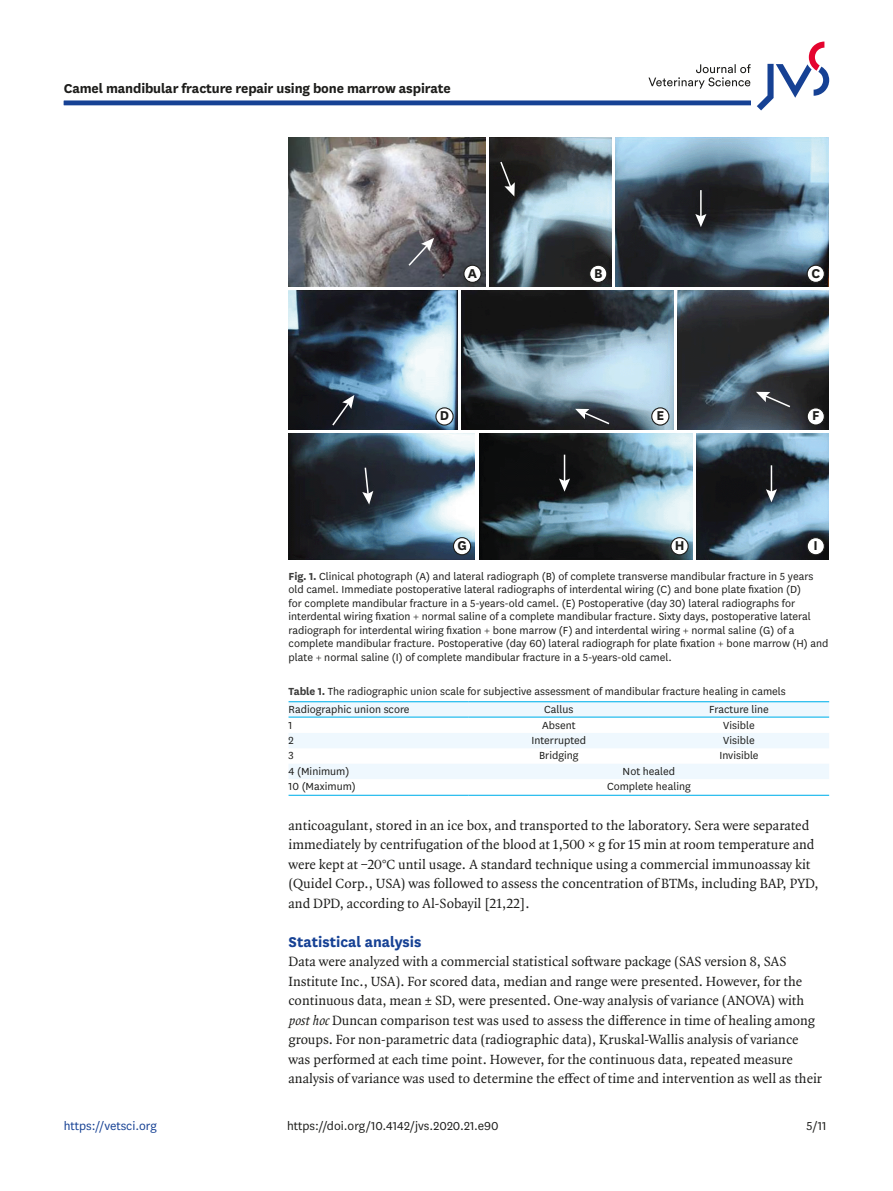
<style>
.page{position:relative;width:893px;height:1191px;background:#fff}
.page>*{position:absolute;margin:0;border:0;box-sizing:border-box;transform-origin:0 0}
.body_title2{font:700 16.5px "National";color:#164194}
.alt-title-type{font:700 15px "National";letter-spacing:-.01em;color:#1d1d1b}
.body_p_first{font:14.25px/19.5px "Quadraat OT";color:#1d1d1b}
.doi_running_footer{font:13.5px "National";color:#1d1d1b}
.t1{font:13.5px "National";color:#164194}
.fig_caption{font:12px/13.5px "National";color:#1d1d1b}
.tbody_entry{font:12px "National";color:#1d1d1b}
.table-wrap_caption{font:12px "National";color:#1d1d1b}
.thead_entry{font:12px "National";color:#1d1d1b}
.s1{font-weight:700;color:#3d3d3c}
.s2{font-style:italic}
</style>
<div class="page">
<hr style="left:64px;top:101px;width:687px;height:4px;background:#164194">
<svg style="left:757px;top:42px;width:72px;height:68px"></svg>
<svg style="left:648px;top:64px;width:103px;height:25px"></svg>
<img style="left:289px;top:137px;width:196px;height:150px">
<img style="left:490px;top:137px;width:121px;height:150px">
<img style="left:615px;top:137px;width:214px;height:150px">
<img style="left:289px;top:291px;width:168px;height:138px">
<img style="left:462px;top:291px;width:211px;height:138px">
<img style="left:677px;top:291px;width:152px;height:138px">
<img style="left:289px;top:433px;width:186px;height:126px">
<img style="left:479px;top:433px;width:213px;height:126px">
<img style="left:697px;top:433px;width:132px;height:126px">
<div style="left:464px;top:265px;width:17px;height:17px;background:#fff;border-radius:50%"></div>
<div style="left:463px;top:265px;width:19px;height:18px;border:1px solid #1d1d1b;border-radius:50%"></div>
<div style="left:590px;top:265px;width:17px;height:17px;background:#fff;border-radius:50%"></div>
<div style="left:589px;top:265px;width:18px;height:18px;border:1px solid #1d1d1b;border-radius:50%"></div>
<div style="left:807px;top:265px;width:17px;height:17px;background:#fff;border-radius:50%"></div>
<div style="left:807px;top:265px;width:18px;height:18px;border:1px solid #1d1d1b;border-radius:50%"></div>
<div style="left:436px;top:408px;width:17px;height:17px;background:#fff;border-radius:50%"></div>
<div style="left:435px;top:407px;width:19px;height:18px;border:1px solid #1d1d1b;border-radius:50%"></div>
<div style="left:652px;top:408px;width:17px;height:17px;background:#fff;border-radius:50%"></div>
<div style="left:651px;top:407px;width:18px;height:18px;border:1px solid #1d1d1b;border-radius:50%"></div>
<div style="left:807px;top:408px;width:17px;height:17px;background:#fff;border-radius:50%"></div>
<div style="left:807px;top:407px;width:18px;height:18px;border:1px solid #1d1d1b;border-radius:50%"></div>
<div style="left:453px;top:537px;width:18px;height:18px;background:#fff;border-radius:50%"></div>
<div style="left:453px;top:537px;width:18px;height:18px;border:1px solid #1d1d1b;border-radius:50%"></div>
<div style="left:671px;top:537px;width:17px;height:18px;background:#fff;border-radius:50%"></div>
<div style="left:670px;top:537px;width:19px;height:18px;border:1px solid #1d1d1b;border-radius:50%"></div>
<div style="left:807px;top:537px;width:17px;height:18px;background:#fff;border-radius:50%"></div>
<div style="left:807px;top:537px;width:18px;height:18px;border:1px solid #1d1d1b;border-radius:50%"></div>
<svg style="left:407px;top:238px;width:27px;height:29px"></svg>
<svg style="left:331px;top:395px;width:23px;height:32px"></svg>
<svg style="left:575px;top:409px;width:36px;height:16px"></svg>
<svg style="left:756px;top:392px;width:36px;height:16px"></svg>
<hr style="left:700px;top:190px;width:2px;height:28px;background:#fff">
<svg style="left:695px;top:214px;width:11px;height:13px"></svg>
<svg style="left:766px;top:465px;width:11px;height:37px"></svg>
<svg style="left:559px;top:454px;width:11px;height:37px"></svg>
<svg style="left:362px;top:466px;width:11px;height:38px"></svg>
<svg style="left:499px;top:160px;width:16px;height:36px"></svg>
<svg style="left:289px;top:702px;width:540px;height:77px"></svg>
<hr style="left:289px;top:701px;width:180px;height:1px;background:#00b1eb">
<hr style="left:469px;top:701px;width:180px;height:1px;background:#00b1eb">
<hr style="left:649px;top:701px;width:180px;height:1px;background:#00b1eb">
<hr style="left:289px;top:716px;width:180px;height:1px;background:#00b1eb">
<hr style="left:469px;top:716px;width:180px;height:1px;background:#00b1eb">
<hr style="left:649px;top:716px;width:180px;height:1px;background:#00b1eb">
<hr style="left:289px;top:794px;width:180px;height:2px;background:#00b1eb">
<hr style="left:469px;top:794px;width:180px;height:2px;background:#00b1eb">
<hr style="left:649px;top:794px;width:180px;height:2px;background:#00b1eb">
<p class="alt-title-type" style="left:64px;top:77px;width:388px">Camel mandibular fracture repair using bone marrow aspirate</p>
<p class="alt-title-type" style="left:468px;top:263px;width:11px">A</p>
<p class="alt-title-type" style="left:594px;top:263px;width:10px">B</p>
<p class="alt-title-type" style="left:811px;top:263px;width:10px">C</p>
<p class="alt-title-type" style="left:440px;top:405px;width:11px">D</p>
<p class="alt-title-type" style="left:656px;top:405px;width:9px">E</p>
<p class="alt-title-type" style="left:812px;top:405px;width:9px">F</p>
<p class="alt-title-type" style="left:457px;top:535px;width:11px">G</p>
<p class="alt-title-type" style="left:675px;top:535px;width:11px">H</p>
<p class="alt-title-type" style="left:814px;top:535px;width:6px">I</p>
<p class="fig_caption" style="left:289px;top:569px;width:541px"><span class="s1">Fig. 1.</span> Clinical photograph (A) and lateral radiograph (B) of complete transverse mandibular fracture in 5 years old camel. Immediate postoperative lateral radiographs of interdental wiring (C) and bone plate fixation (D)<br>for complete mandibular fracture in a 5-years-old camel. (E) Postoperative (day 30) lateral radiographs for interdental wiring fixation + normal saline of a complete mandibular fracture. Sixty days, postoperative lateral radiograph for interdental wiring fixation + bone marrow (F) and interdental wiring + normal saline (G) of a complete mandibular fracture. Postoperative (day 60) lateral radiograph for plate fixation + bone marrow (H) and plate + normal saline (I) of complete mandibular fracture in a 5-years-old camel.</p>
<p class="table-wrap_caption" style="left:289px;top:683px;width:499px"><span class="s1">Table 1.</span> The radiographic union scale for subjective assessment of mandibular fracture healing in camels</p>
<p class="thead_entry" style="left:289px;top:701px;width:123px">Radiographic union score</p>
<p class="thead_entry" style="left:544px;top:701px;width:31px">Callus</p>
<p class="thead_entry" style="left:709px;top:701px;width:61px">Fracture line</p>
<p class="tbody_entry" style="left:289px;top:717px;width:5px">1</p>
<p class="tbody_entry" style="left:542px;top:717px;width:35px">Absent</p>
<p class="tbody_entry" style="left:723px;top:717px;width:33px">Visible</p>
<p class="tbody_entry" style="left:289px;top:732px;width:7px">2</p>
<p class="tbody_entry" style="left:531px;top:732px;width:56px">Interrupted</p>
<p class="tbody_entry" style="left:723px;top:732px;width:33px">Visible</p>
<p class="tbody_entry" style="left:289px;top:748px;width:7px">3</p>
<p class="tbody_entry" style="left:539px;top:748px;width:41px">Bridging</p>
<p class="tbody_entry" style="left:719px;top:748px;width:41px">Invisible</p>
<p class="tbody_entry" style="left:289px;top:763px;width:62px">4 (Minimum)</p>
<p class="tbody_entry" style="left:623px;top:763px;width:54px">Not healed</p>
<p class="tbody_entry" style="left:289px;top:778px;width:69px">10 (Maximum)</p>
<p class="tbody_entry" style="left:607px;top:778px;width:85px">Complete healing</p>
<p class="body_p_first" style="left:289px;top:815px;width:532px">anticoagulant, stored in an ice box, and transported to the laboratory. Sera were separated immediately by centrifugation of the blood at 1,500 × g for 15 min at room temperature and were kept at −20°C until usage. A standard technique using a commercial immunoassay kit (Quidel Corp., USA) was followed to assess the concentration of BTMs, including BAP, PYD, and DPD, according to Al-Sobayil [21,22].</p>
<p class="body_title2" style="left:289px;top:930px;width:134px">Statistical analysis</p>
<p class="body_p_first" style="left:289px;top:952px;width:535px">Data were analyzed with a commercial statistical software package (SAS version 8, SAS Institute Inc., USA). For scored data, median and range were presented. However, for the continuous data, mean ± SD, were presented. One-way analysis of variance (ANOVA) with <span class="s2">posthoc</span>Duncan comparison test was used to assess the difference in time of healing among groups. For non-parametric data (radiographic data), Kruskal-Wallis analysis of variance was performed at each time point. However, for the continuous data, repeated measure analysis of variance was used to determine the effect of time and intervention as well as their</p>
<p class="t1" style="left:64px;top:1116px;width:95px">https://vetsci.org</p>
<p class="doi_running_footer" style="left:287px;top:1116px;width:213px">https://doi.org/10.4142/jvs.2020.21.e90</p>
<p class="doi_running_footer" style="left:806px;top:1116px;width:22px">5/11</p>
</div>
